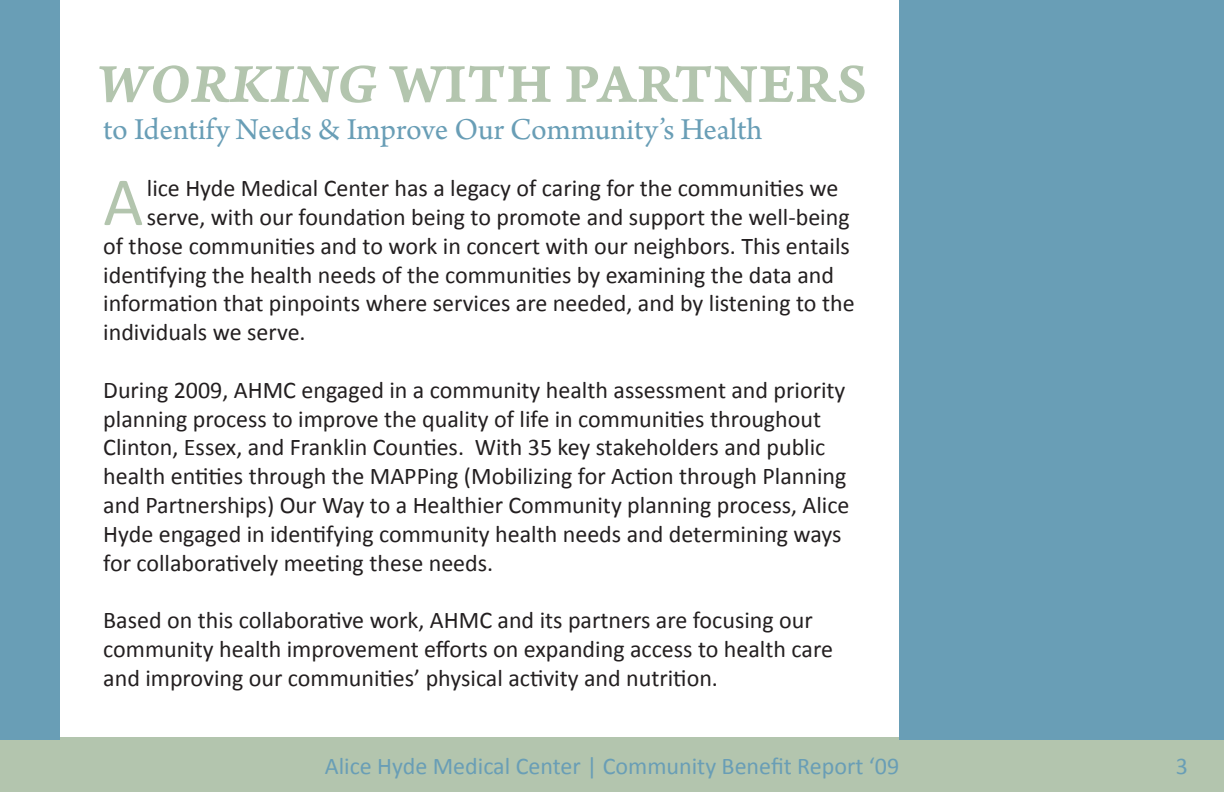
<style>
.page{position:relative;width:1224px;height:792px;background:#fff}
.page>*{position:absolute;margin:0;border:0;box-sizing:border-box;transform-origin:0 0}
.t1{font:69.4px "Calibri";color:#b3c5ae}
.t2{font:58px "Arno Pro Smbd Caption";letter-spacing:.01em;color:#b3c5ae}
.t3{font:32px "Arno Pro";color:#699eb6}
.t4{font:24px/28.8px "Calibri";color:#231f20}
.t5{font:24px "Calibri";color:#699eb6}
.s1{font-family:"Arno Pro Smbd Italic Caption"}
</style>
<div class="page">
<div style="left:0;top:737px;width:1224px;height:55px;background:#b3c5ae"></div>
<div style="left:0;top:0;width:59px;height:740px;background:#699eb6"></div>
<div style="left:899px;top:0;width:325px;height:740px;background:#699eb6"></div>
<h2 class="t2" style="left:97px;top:50px;width:772px"><span class="s1">WORKING</span> WITH PARTNERS</h2>
<h3 class="t3" style="left:103px;top:111px;width:661px">to Identify Needs &amp; Improve Our Community’s Health</h3>
<h1 class="t1" style="left:103px;top:159px;width:42px">A</h1>
<p class="t4" style="left:147px;top:173px;width:693px">lice Hyde Medical Center has a legacy of caring for the communities we</p>
<p class="t4" style="left:147px;top:201px;width:704px">serve, with our foundation being to promote and support the well-being</p>
<p class="t4" style="left:103px;top:230px;width:748px">of those communities and to work in concert with our neighbors. This entails</p>
<p class="t4" style="left:103px;top:259px;width:732px">identifying the health needs of the communities by examining the data and</p>
<p class="t4" style="left:103px;top:288px;width:753px">information that pinpoints where services are needed, and by listening to the</p>
<p class="t4" style="left:103px;top:317px;width:204px">individuals we serve.</p>
<p class="t4" style="left:103px;top:374px;width:748px">During 2009, AHMC engaged in a community health assessment and priority planning process to improve the quality of life in communities throughout Clinton, Essex, and Franklin Counties. With 35 key stakeholders and public health entities through the MAPPing (Mobilizing for Action through Planning and Partnerships) Our Way to a Healthier Community planning process, Alice Hyde engaged in identifying community health needs and determining ways for collaboratively meeting these needs.</p>
<p class="t4" style="left:103px;top:605px;width:731px">Based on this collaborative work, AHMC and its partners are focusing our community health improvement efforts on expanding access to health care and improving our communities’ physical activity and nutrition.</p>
<p class="t5" style="left:325px;top:751px;width:576px">Alice Hyde Medical Center | Community Benefit Report ‘09</p>
<p class="t5" style="left:1176px;top:751px;width:14px">3</p>
</div>
